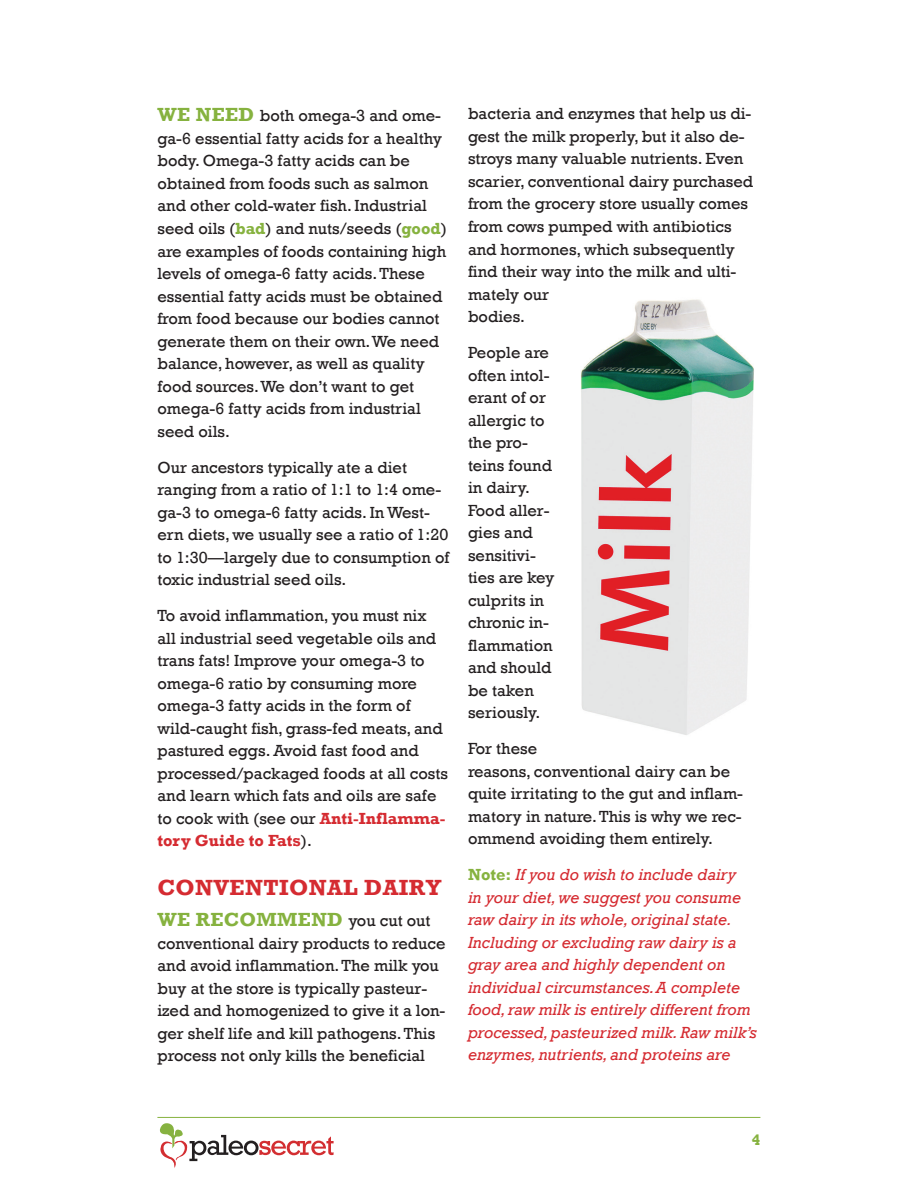
<style>
.page{position:relative;width:918px;height:1188px;background:#fff}
.page>*{position:absolute;margin:0;border:0;box-sizing:border-box;transform-origin:0 0}
.t1{font:700 22.5px "Rockwell";letter-spacing:.02em;color:#d52b31}
.t2{font:700 19.5px "Rockwell";letter-spacing:.02em;color:#86b23f}
.t3{font:16.5px/22.5px "Rockwell";color:#231f20}
.t4{font:italic 16.5px/22.5px "Rockwell";color:#d52b31}
.t5{font:700 15.3px "Rockwell";color:#86b23f}
.s1{font-weight:700;font-size:19.5px;color:#86b23f}
.s2{font-weight:700;color:#86b23f}
.s3{font-weight:700;color:#d52b31}
.s4{font-weight:400;font-size:16.5px;color:#231f20}
.s5{font-weight:700;font-style:normal;color:#86b23f}
</style>
<div class="page">
<hr style="left:157px;top:1117px;width:603px;height:1px;background:#86b23f">
<svg style="left:160px;top:1123px;width:174px;height:45px"></svg>
<img style="left:581px;top:299px;width:173px;height:436px">
<p class="t3" style="left:157px;top:104px;width:291px"><span class="s1">WE NEED</span> both omega-3 and ome&shy;ga-6 essential fatty acids for a healthy body. Omega-3 fatty acids can be obtained from foods such as salmon and other cold-water fish. Industrial seed oils (<span class="s2">bad</span>) and nuts/seeds (<span class="s2">good</span>) are examples of foods containing high levels of omega-6 fatty acids. These essential fatty acids must be obtained from food because our bodies cannot generate them on their own. We need balance, however, as well as quality food sources. We don’t want to get omega-6 fatty acids from industrial seed oils.</p>
<p class="t3" style="left:157px;top:455px;width:293px">Our ancestors typically ate a diet ranging from a ratio of 1:1 to 1:4 ome&shy;ga-3 to omega-6 fatty acids. In West&shy;ern diets, we usually see a ratio of 1:20 to 1:30—largely due to consumption of toxic industrial seed oils.</p>
<p class="t3" style="left:157px;top:604px;width:292px">To avoid inflammation, you must nix all industrial seed vegetable oils and trans fats! Improve your omega-3 to omega-6 ratio by consuming more omega-3 fatty acids in the form of wild-caught fish, grass-fed meats, and pastured eggs. Avoid fast food and processed/packaged foods at all costs and learn which fats and oils are safe to cook with (see our <span class="s3">Anti-Inflamma&shy;tory Guide to Fats</span>).</p>
<h1 class="t1" style="left:158px;top:873px;width:285px">CONVENTIONAL DAIRY</h1>
<p class="t2" style="left:158px;top:908px;width:275px">WE RECOMMEND <span class="s4">you cut out</span></p>
<p class="t3" style="left:158px;top:932px;width:289px">conventional dairy products to reduce and avoid inflammation. The milk you buy at the store is typically pasteur&shy;ized and homogenized to give it a lon&shy;ger shelf life and kill pathogens. This process not only kills the beneficial</p>
<p class="t3" style="left:468px;top:102px;width:287px">bacteria and enzymes that help us di&shy;gest the milk properly, but it also de&shy;stroys many valuable nutrients. Even scarier, conventional dairy purchased from the grocery store usually comes from cows pumped with antibiotics and hormones, which subsequently find their way into the milk and ulti&shy;mately our<br>bodies.</p>
<p class="t3" style="left:468px;top:341px;width:88px">People are often intol&shy;erant of or allergic to the pro&shy;teins found in dairy.<br>Food aller&shy;gies and sensitivi&shy;ties are key culprits in chronic in&shy;flammation and should be taken seriously.</p>
<p class="t3" style="left:468px;top:737px;width:277px">For these<br>reasons, conventional dairy can be quite irritating to the gut and inflam&shy;matory in nature. This is why we rec&shy;ommend avoiding them entirely.</p>
<p class="t4" style="left:468px;top:863px;width:290px"><span class="s5">Note:</span> If you do wish to include dairy<br>in your diet, we suggest you consume raw dairy in its whole, original state.<br>Including or excluding raw dairy is a gray area and highly dependent on individual circumstances. A complete food, raw milk is entirely different from processed, pasteurized milk. Raw milk’s enzymes, nutrients, and proteins are</p>
<p class="t5" style="left:752px;top:1130px;width:10px">4</p>
</div>
